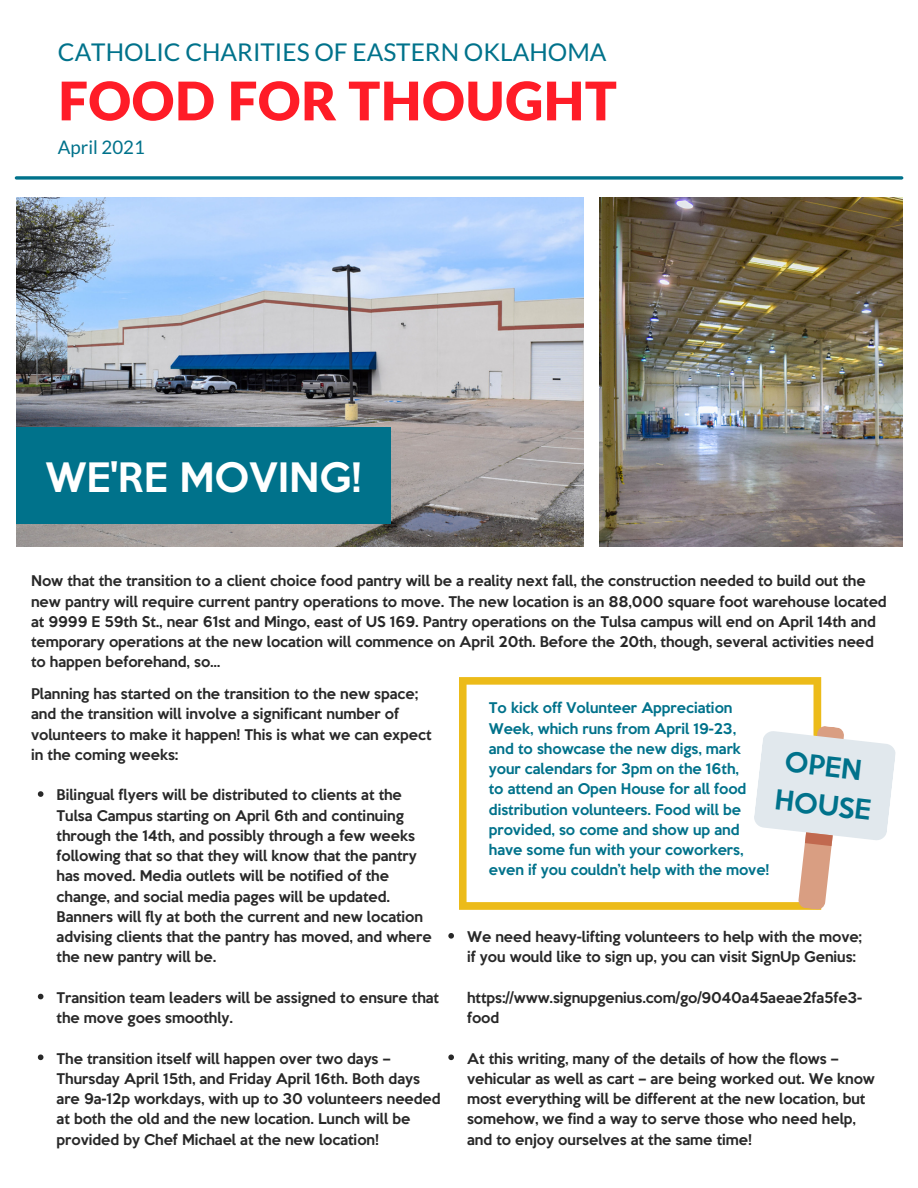
<style>
.page{position:relative;width:918px;height:1188px;background:#fff}
.page>*{position:absolute;margin:0;border:0;box-sizing:border-box;transform-origin:0 0}
.t1{font:900 53.25px "Lato Latin";color:#ff1c27}
.t2{font:41.1px "Keep Calm Med";color:#fff}
.t3{font:28.05px "Keep Calm Med";color:#00728b}
.t4{font:24.45px "Lato";color:#00728b}
.t5{font:18.6px "Lato";color:#00728b}
.t6{font:15px/20.2px "Keep Calm Med";letter-spacing:-.005em;color:#282828}
.t7{font:15px/20.2px "Keep Calm Med";letter-spacing:-.005em;color:#00728b}
</style>
<div class="page">
<img style="left:16px;top:198px;width:567px;height:348px">
<img style="left:599px;top:198px;width:304px;height:348px">
<svg style="left:16px;top:176px;width:886px;height:4px"></svg>
<div style="left:16px;top:427px;width:375px;height:97px;background:#00728b"></div>
<svg style="left:459px;top:677px;width:362px;height:233px"></svg>
<svg style="left:38px;top:791px;width:5px;height:6px"></svg>
<svg style="left:38px;top:994px;width:5px;height:5px"></svg>
<svg style="left:38px;top:1054px;width:5px;height:6px"></svg>
<svg style="left:753px;top:725px;width:143px;height:185px"></svg>
<svg style="left:448px;top:933px;width:6px;height:6px"></svg>
<svg style="left:448px;top:1054px;width:6px;height:6px"></svg>
<p class="t4" style="left:58px;top:37px;width:550px">CATHOLIC CHARITIES OF EASTERN OKLAHOMA</p>
<p class="t1" style="left:58px;top:78px;width:561px">FOOD FOR THOUGHT</p>
<p class="t5" style="left:58px;top:135px;width:88px">April 2021</p>
<p class="t2" style="left:46px;top:445px;width:317px">WE'RE MOVING!</p>
<p class="t6" style="left:31px;top:570px;width:857px">Now that the transition to a client choice food pantry will be a reality next fall, the construction needed to build out the new pantry will require current pantry operations to move. The new location is an 88,000 square foot warehouse located at 9999 E 59th St., near 61st and Mingo, east of US 169. Pantry operations on the Tulsa campus will end on April 14th and temporary operations at the new location will commence on April 20th. Before the 20th, though, several activities need to happen beforehand, so…</p>
<p class="t6" style="left:31px;top:683px;width:402px">Planning has started on the transition to the new space; and the transition will involve a significant number of volunteers to make it happen! This is what we can expect in the coming weeks:</p>
<p class="t6" style="left:57px;top:784px;width:377px">Bilingual flyers will be distributed to clients at the Tulsa Campus starting on April 6th and continuing through the 14th, and possibly through a few weeks following that so that they will know that the pantry has moved. Media outlets will be notified of the change, and social media pages will be updated.<br>Banners will fly at both the current and new location advising clients that the pantry has moved, and where the new pantry will be.</p>
<p class="t6" style="left:57px;top:987px;width:384px">Transition team leaders will be assigned to ensure that the move goes smoothly.</p>
<p class="t6" style="left:57px;top:1047px;width:386px">The transition itself will happen over two days – Thursday April 15th, and Friday April 16th. Both days are 9a-12p workdays, with up to 30 volunteers needed at both the old and the new location. Lunch will be provided by Chef Michael at the new location!</p>
<p class="t7" style="left:489px;top:697px;width:245px">To kick off Volunteer Appreciation</p>
<p class="t7" style="left:489px;top:717px;width:249px">Week, which runs from April 19-23,</p>
<p class="t7" style="left:489px;top:738px;width:254px">and to showcase the new digs, mark</p>
<p class="t7" style="left:489px;top:758px;width:252px">your calendars for 3pm on the 16th,</p>
<p class="t7" style="left:489px;top:778px;width:259px">to attend an Open House for all food distribution volunteers. Food will be provided, so come and show up and</p>
<p class="t7" style="left:489px;top:839px;width:256px">have some fun with your coworkers,</p>
<p class="t7" style="left:489px;top:859px;width:282px">even if you couldn’t help with the move!</p>
<p class="t3" style="left:787px;top:740px;width:79px;rotate:6deg">OPEN</p>
<p class="t3" style="left:777px;top:778px;width:98px;rotate:6deg">HOUSE</p>
<p class="t6" style="left:467px;top:926px;width:396px">We need heavy-lifting volunteers to help with the move;</p>
<p class="t6" style="left:467px;top:946px;width:390px">if you would like to sign up, you can visit SignUp Genius:</p>
<p class="t6" style="left:467px;top:987px;width:397px">https://www.signupgenius.com/go/9040a45aeae2fa5fe3- food</p>
<p class="t6" style="left:467px;top:1047px;width:409px">At this writing, many of the details of how the flows – vehicular as well as cart – are being worked out. We know most everything will be different at the new location, but somehow, we find a way to serve those who need help, and to enjoy ourselves at the same time!</p>
</div>
